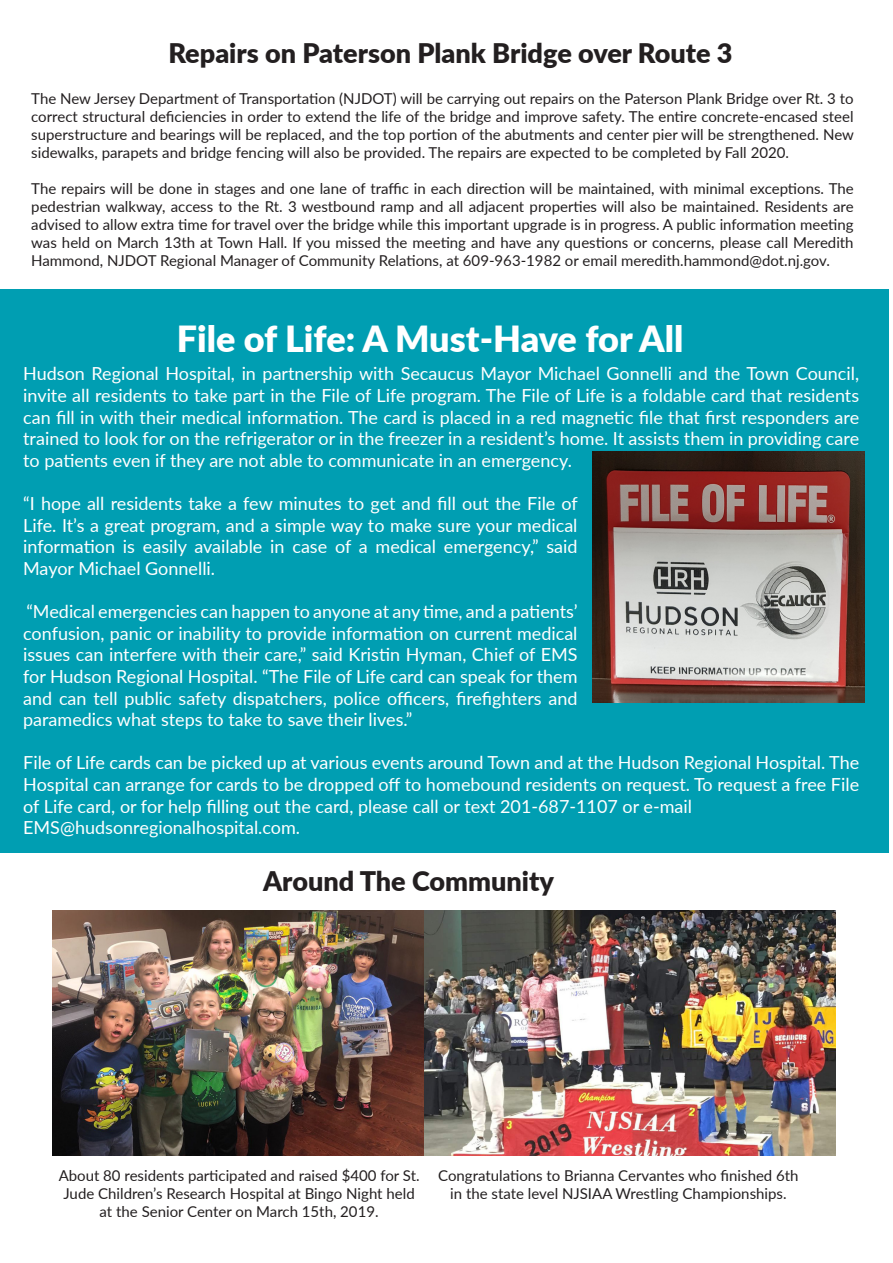
<style>
.page{position:relative;width:893px;height:1263px;background:#fff}
.page>*{position:absolute;margin:0;border:0;box-sizing:border-box;transform-origin:0 0}
.t1{font:900 36px "Lato";color:#fff}
.t2{font:900 27px "Lato";color:#231f20}
.t3{font:18px/21.6px "Lato";color:#fff;text-align:justify}
.t4{font:15px/18px "Lato";color:#231f20;text-align:justify}
</style>
<div class="page">
<div style="left:0;top:289px;width:889px;height:564px;background:#009eb2"></div>
<img style="left:52px;top:910px;width:373px;height:246px">
<img style="left:592px;top:452px;width:273px;height:250px">
<img style="left:425px;top:910px;width:411px;height:246px">
<p class="t2" style="left:168px;top:32px;width:566px">Repairs on Paterson Plank Bridge over Route 3</p>
<p class="t4" style="left:31px;top:89px;width:824px">The New Jersey Department of Transportation (NJDOT) will be carrying out repairs on the Paterson Plank Bridge over Rt. 3 to correct structural deficiencies in order to extend the life of the bridge and improve safety. The entire concrete-encased steel superstructure and bearings will be replaced, and the top portion of the abutments and center pier will be strengthened. New sidewalks, parapets and bridge fencing will also be provided. The repairs are expected to be completed by Fall 2020.</p>
<p class="t4" style="left:31px;top:179px;width:824px">The repairs will be done in stages and one lane of traffic in each direction will be maintained, with minimal exceptions. The pedestrian walkway, access to the Rt. 3 westbound ramp and all adjacent properties will also be maintained. Residents are advised to allow extra time for travel over the bridge while this important upgrade is in progress. A public information meeting was held on March 13th at Town Hall. If you missed the meeting and have any questions or concerns, please call Meredith Hammond, NJDOT Regional Manager of Community Relations, at 609-963-1982 or email meredith.hammond@dot.nj.gov.</p>
<p class="t1" style="left:177px;top:311px;width:508px">File of Life: A Must-Have for All</p>
<p class="t3" style="left:23px;top:362px;width:837px">Hudson Regional Hospital, in partnership with Secaucus Mayor Michael Gonnelli and the Town Council, invite all residents to take part in the File of Life program. The File of Life is a foldable card that residents can fill in with their medical information. The card is placed in a red magnetic file that first responders are trained to look for on the refrigerator or in the freezer in a resident’s home. It assists them in providing care to patients even if they are not able to communicate in an emergency.</p>
<p class="t3" style="left:23px;top:492px;width:556px">“I hope all residents take a few minutes to get and fill out the File of Life. It’s a great program, and a simple way to make sure your medical information is easily available in case of a medical emergency,” said Mayor Michael Gonnelli.</p>
<p class="t3" style="left:23px;top:600px;width:556px">“Medical emergencies can happen to anyone at any time, and a patients’ confusion, panic or inability to provide information on current medical issues can interfere with their care,” said Kristin Hyman, Chief of EMS for Hudson Regional Hospital. “The File of Life card can speak for them and can tell public safety dispatchers, police officers, firefighters and paramedics what steps to take to save their lives.”</p>
<p class="t3" style="left:23px;top:751px;width:837px">File of Life cards can be picked up at various events around Town and at the Hudson Regional Hospital. The Hospital can arrange for cards to be dropped off to homebound residents on request. To request a free File of Life card, or for help filling out the card, please call or text 201-687-1107 or e-mail</p>
<p class="t3" style="left:23px;top:816px;width:278px">EMS@hudsonregionalhospital.com.</p>
<p class="t2" style="left:263px;top:860px;width:292px">Around The Community</p>
<p class="t4" style="left:59px;top:1166px;width:362px;text-align:center">About 80 residents participated and raised $400 for St.<br>Jude Children’s Research Hospital at Bingo Night held at the Senior Center on March 15th, 2019.</p>
<p class="t4" style="left:438px;top:1166px;width:362px;text-align:center">Congratulations to Brianna Cervantes who finished 6th in the state level NJSIAA Wrestling Championships.</p>
</div>
